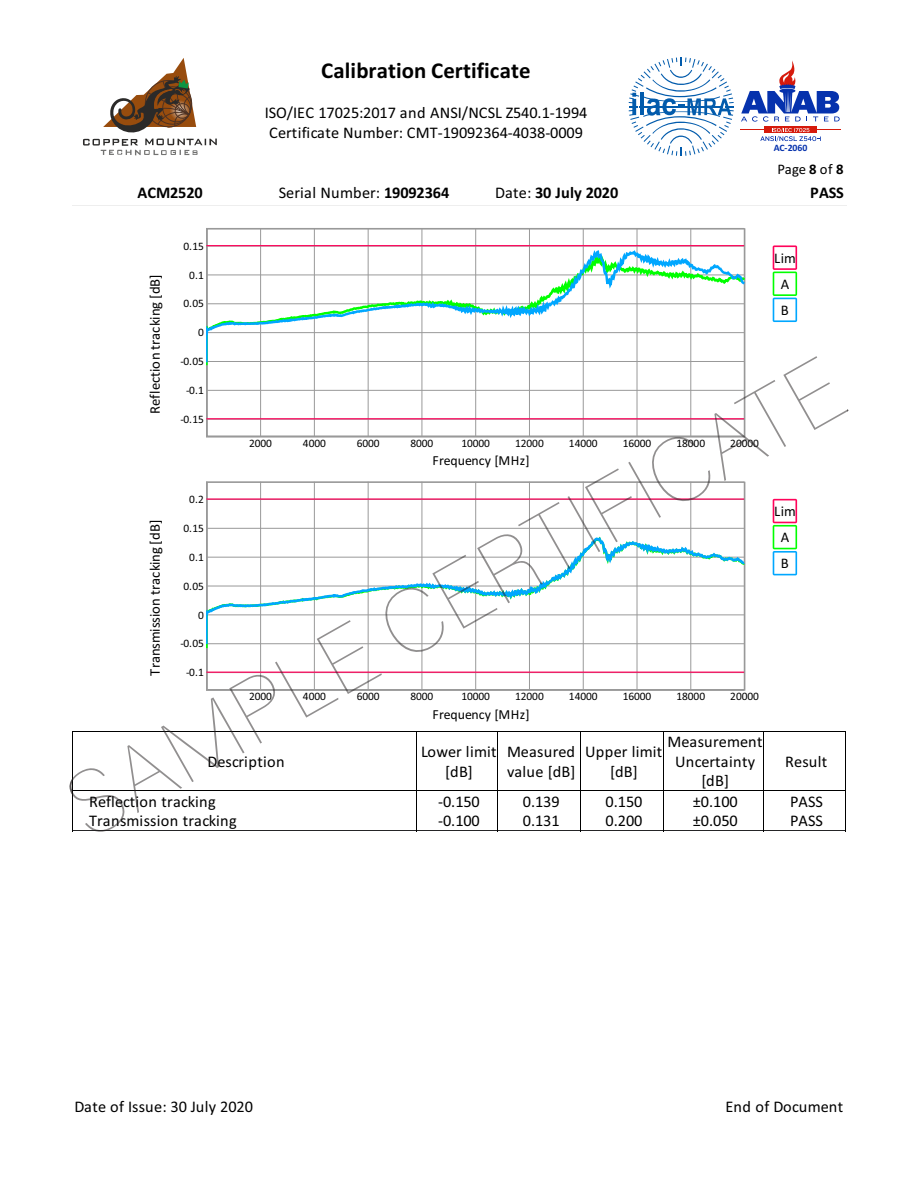
<style>
.page{position:relative;width:918px;height:1188px;background:#fff}
.page>*{position:absolute;margin:0;border:0;box-sizing:border-box;transform-origin:0 0}
.t1{font:700 22.8px "Calibri";letter-spacing:.005em;color:#000}
.t2{font:16.35px/19.5px "Calibri";color:#000}
.t3{font:16.35px/19.5px "Calibri";letter-spacing:.02em;color:#000;text-align:center}
.t4{font:700 16.35px "Calibri";letter-spacing:-.005em;color:#000}
.t5{font:14.7px/26.1px "Calibri";color:#000;text-align:center}
.t6{font:13.8px "Calibri";letter-spacing:.005em;color:#000}
.t7{font:11.4px "Calibri";letter-spacing:-.005em;color:#000}
.t8{font:700 9.75px "Calibri";letter-spacing:-.005em;color:#0632ad}
.s1{font-weight:700}
.s2{font-weight:400}
</style>
<div class="page">
<hr style="left:72px;top:205px;width:774px;height:1px;background:#9a9a9a">
<hr style="left:72px;top:206px;width:774px;height:1px;background:#eee">
<svg style="left:83px;top:58px;width:134px;height:97px"></svg>
<svg style="left:629px;top:57px;width:105px;height:99px"></svg>
<div style="left:764px;top:127px;width:53px;height:6px;background:#d61a0c"></div>
<hr style="left:740px;top:130px;width:30px;height:1px;background:#d61a0c">
<svg style="left:760px;top:128px;width:80px;height:14px"></svg>
<svg style="left:741px;top:60px;width:99px;height:62px"></svg>
<hr style="left:260px;top:228px;width:1px;height:208px;background:#999">
<hr style="left:314px;top:228px;width:1px;height:208px;background:#999">
<hr style="left:368px;top:228px;width:1px;height:208px;background:#999">
<hr style="left:422px;top:228px;width:1px;height:208px;background:#999">
<hr style="left:475px;top:228px;width:1px;height:208px;background:#999">
<hr style="left:529px;top:228px;width:1px;height:208px;background:#999">
<hr style="left:583px;top:228px;width:1px;height:208px;background:#999">
<hr style="left:637px;top:228px;width:1px;height:208px;background:#999">
<hr style="left:690px;top:228px;width:1px;height:208px;background:#999">
<svg style="left:206px;top:244px;width:538px;height:3px"></svg>
<svg style="left:206px;top:247px;width:538px;height:109px"></svg>
<div style="left:773px;top:245px;width:24px;height:79px;background:#f3faff"></div>
<svg style="left:773px;top:245px;width:24px;height:77px"></svg>
<svg style="left:69px;top:356px;width:779px;height:476px"></svg>
<p class="t1" style="left:321px;top:63px;width:211px">Calibration Certificate</p>
<p class="t2" style="left:265px;top:104px;width:324px">ISO/IEC 17025:2017 and ANSI/NCSL Z540.1-1994<br>Certificate Number: CMT-19092364-4038-0009</p>
<p class="t8" style="left:774px;top:144px;width:35px">AC-2060</p>
<p class="t5" style="left:778px;top:157px;width:68px">Page <span class="s1">8</span> of <span class="s1">8</span></p>
<p class="t4" style="left:138px;top:187px;width:67px">ACM2520</p>
<p class="t2" style="left:279px;top:184px;width:172px">Serial Number: <span class="s1">19092364</span></p>
<p class="t4" style="left:495px;top:187px;width:125px"><span class="s2">Date:</span> 30 July 2020</p>
<p class="t4" style="left:810px;top:187px;width:35px">PASS</p>
<p class="t5" style="left:143px;top:414px;width:141px;rotate:-90deg">Reflection tracking [dB]</p>
<p class="t5" style="left:143px;top:676px;width:158px;rotate:-90deg">Transmission tracking [dB]</p>
<p class="t7" style="left:184px;top:242px;width:22px">0.15</p>
<p class="t7" style="left:189px;top:270px;width:16px">0.1</p>
<p class="t7" style="left:184px;top:299px;width:22px">0.05</p>
<p class="t7" style="left:198px;top:328px;width:7px">0</p>
<p class="t7" style="left:180px;top:357px;width:25px">-0.05</p>
<p class="t7" style="left:186px;top:386px;width:20px">-0.1</p>
<p class="t7" style="left:180px;top:415px;width:25px">-0.15</p>
<p class="t7" style="left:189px;top:495px;width:16px">0.2</p>
<p class="t7" style="left:184px;top:524px;width:22px">0.15</p>
<p class="t7" style="left:189px;top:553px;width:16px">0.1</p>
<p class="t7" style="left:184px;top:581px;width:22px">0.05</p>
<p class="t7" style="left:198px;top:610px;width:7px">0</p>
<p class="t7" style="left:180px;top:639px;width:25px">-0.05</p>
<p class="t7" style="left:186px;top:668px;width:20px">-0.1</p>
<p class="t7" style="left:249px;top:438px;width:24px">2000</p>
<p class="t7" style="left:303px;top:438px;width:24px">4000</p>
<p class="t7" style="left:357px;top:438px;width:24px">6000</p>
<p class="t7" style="left:411px;top:438px;width:24px">8000</p>
<p class="t7" style="left:461px;top:438px;width:30px">10000</p>
<p class="t7" style="left:515px;top:438px;width:30px">12000</p>
<p class="t7" style="left:569px;top:438px;width:30px">14000</p>
<p class="t7" style="left:623px;top:438px;width:30px">16000</p>
<p class="t7" style="left:677px;top:438px;width:30px">18000</p>
<p class="t7" style="left:730px;top:438px;width:30px">20000</p>
<p class="t6" style="left:433px;top:456px;width:99px">Frequency [MHz]</p>
<p class="t7" style="left:249px;top:692px;width:24px">2000</p>
<p class="t7" style="left:303px;top:692px;width:24px">4000</p>
<p class="t7" style="left:357px;top:692px;width:24px">6000</p>
<p class="t7" style="left:411px;top:692px;width:24px">8000</p>
<p class="t7" style="left:461px;top:692px;width:30px">10000</p>
<p class="t7" style="left:515px;top:692px;width:30px">12000</p>
<p class="t7" style="left:569px;top:692px;width:30px">14000</p>
<p class="t7" style="left:623px;top:692px;width:30px">16000</p>
<p class="t7" style="left:677px;top:692px;width:30px">18000</p>
<p class="t7" style="left:730px;top:692px;width:30px">20000</p>
<p class="t6" style="left:433px;top:709px;width:99px">Frequency [MHz]</p>
<p class="t2" style="left:208px;top:753px;width:78px">Description</p>
<p class="t3" style="left:421px;top:743px;width:77px">Lower limit [dB]</p>
<p class="t2" style="left:507px;top:743px;width:70px">Measured value [dB]</p>
<p class="t3" style="left:585px;top:743px;width:79px">Upper limit [dB]</p>
<p class="t2" style="left:668px;top:733px;width:97px;text-align:center">Measurement<br>Uncertainty [dB]</p>
<p class="t5" style="left:774px;top:246px;width:23px">Lim<br>A<br>B</p>
<p class="t5" style="left:774px;top:499px;width:23px">Lim<br>A<br>B</p>
<p class="t2" style="left:785px;top:753px;width:44px">Result</p>
<p class="t2" style="left:89px;top:793px;width:128px">Reflection tracking</p>
<p class="t2" style="left:438px;top:793px;width:43px">-0.150</p>
<p class="t2" style="left:523px;top:793px;width:38px">0.139</p>
<p class="t2" style="left:606px;top:793px;width:38px">0.150</p>
<p class="t2" style="left:693px;top:793px;width:46px">±0.100</p>
<p class="t2" style="left:790px;top:793px;width:34px">PASS</p>
<p class="t2" style="left:89px;top:812px;width:149px">Transmission tracking</p>
<p class="t2" style="left:438px;top:812px;width:43px">-0.100</p>
<p class="t2" style="left:523px;top:812px;width:38px">0.131</p>
<p class="t2" style="left:606px;top:812px;width:38px">0.200</p>
<p class="t2" style="left:693px;top:812px;width:46px">±0.050</p>
<p class="t2" style="left:790px;top:812px;width:34px">PASS</p>
<p class="t2" style="left:74px;top:1097px;width:180px">Date of Issue: 30 July 2020</p>
<p class="t3" style="left:725px;top:1097px;width:119px">End of Document</p>
</div>
